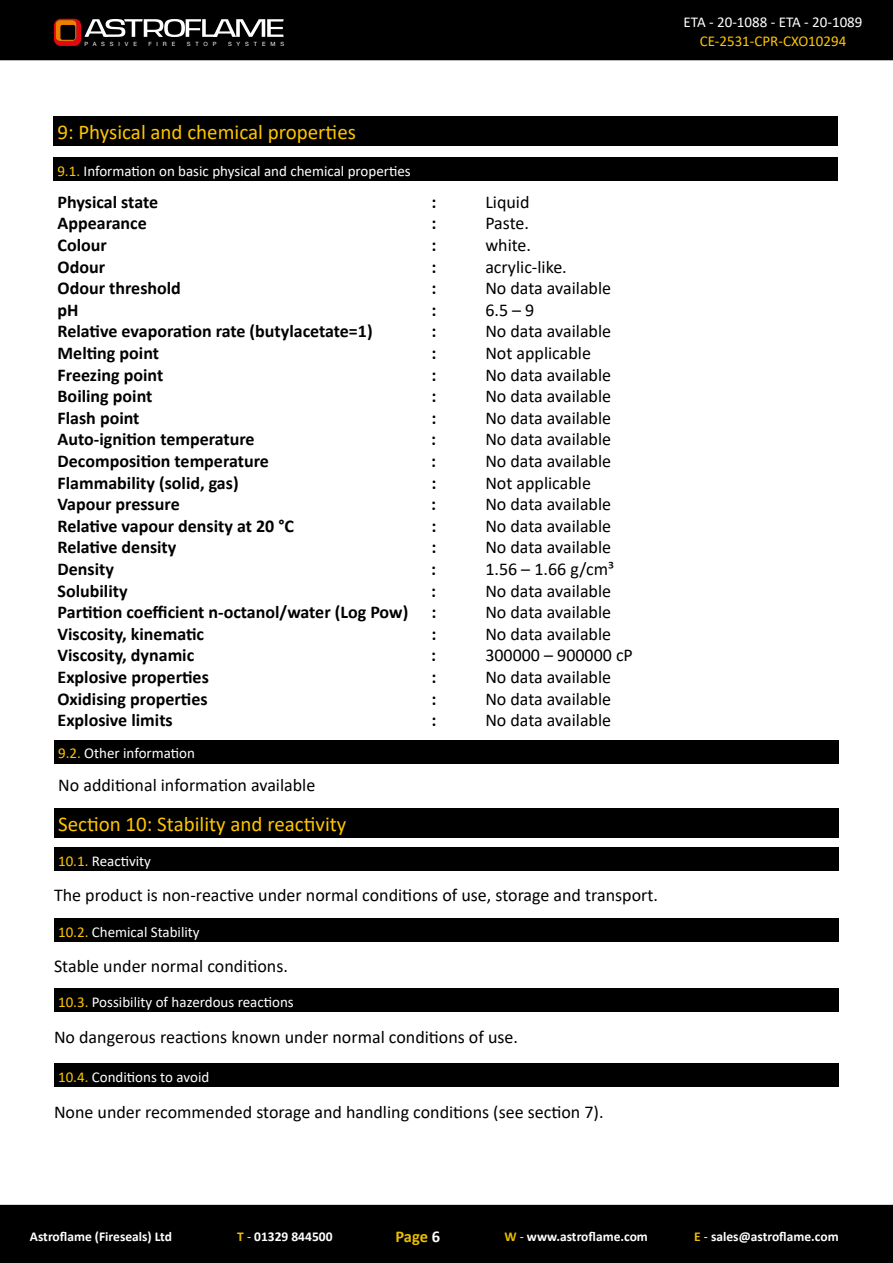
<style>
.page{position:relative;width:893px;height:1263px;background:#fff}
.page>*{position:absolute;margin:0;border:0;box-sizing:border-box;transform-origin:0 0}
.t1{font:21px "Calibri";color:#fdc500}
.t2{font:18px "Calibri";color:#000}
.t3{font:700 18px "Calibri";color:#000}
.t4{font:700 16.5px "Calibri";color:#ebbe00}
.t5{font:15px "Calibri";color:#fff}
.t6{font:15px "Calibri";color:#fdc500}
.t7{font:700 13.5px "Calibri";color:#fff}
.t8{font:5.85px "Helvetica Neue";letter-spacing:.84em;color:#fff}
.s1{color:#fdc500}
.s2{color:#ebbe00}
.s3{font-weight:400}
.s4{color:#fff}
</style>
<div class="page">
<div style="left:0;top:0;width:893px;height:60px;background:#000"></div>
<div style="left:0;top:1205px;width:893px;height:58px;background:#000"></div>
<svg style="left:54px;top:19px;width:230px;height:27px"></svg>
<div style="left:53px;top:116px;width:785px;height:30px;background:#000"></div>
<div style="left:53px;top:157px;width:785px;height:23px;background:#000"></div>
<div style="left:54px;top:740px;width:785px;height:23px;background:#000"></div>
<div style="left:54px;top:808px;width:785px;height:30px;background:#000"></div>
<div style="left:54px;top:847px;width:785px;height:24px;background:#000"></div>
<div style="left:54px;top:918px;width:785px;height:24px;background:#000"></div>
<div style="left:54px;top:989px;width:785px;height:23px;background:#000"></div>
<div style="left:54px;top:1064px;width:785px;height:23px;background:#000"></div>
<p class="t5" style="left:684px;top:12px;width:180px">ETA - 20-1088 - ETA - 20-1089</p>
<p class="t8" style="left:84px;top:40px;width:54px">PASSIVE</p>
<p class="t8" style="left:148px;top:40px;width:28px">FIRE</p>
<p class="t8" style="left:187px;top:40px;width:31px">STOP</p>
<p class="t8" style="left:228px;top:40px;width:58px">SYSTEMS</p>
<p class="t6" style="left:700px;top:30px;width:148px">CE-2531-CPR-CXO10294</p>
<p class="t1" style="left:57px;top:117px;width:300px">9: Physical and chemical properties</p>
<p class="t5" style="left:57px;top:160px;width:355px"><span class="s1">9.1.</span> Information on basic physical and chemical properties</p>
<p class="t3" style="left:58px;top:189px;width:102px">Physical state</p>
<p class="t3" style="left:431px;top:189px;width:6px">:</p>
<p class="t2" style="left:485px;top:189px;width:46px">Liquid</p>
<p class="t3" style="left:58px;top:211px;width:91px">Appearance</p>
<p class="t3" style="left:431px;top:211px;width:6px">:</p>
<p class="t2" style="left:485px;top:211px;width:45px">Paste.</p>
<p class="t3" style="left:58px;top:232px;width:51px">Colour</p>
<p class="t3" style="left:431px;top:232px;width:6px">:</p>
<p class="t2" style="left:485px;top:233px;width:47px">white.</p>
<p class="t3" style="left:58px;top:254px;width:49px">Odour</p>
<p class="t3" style="left:431px;top:254px;width:6px">:</p>
<p class="t2" style="left:485px;top:254px;width:83px">acrylic-like.</p>
<p class="t3" style="left:58px;top:275px;width:125px">Odour threshold</p>
<p class="t3" style="left:431px;top:275px;width:6px">:</p>
<p class="t2" style="left:485px;top:276px;width:127px">No data available</p>
<p class="t3" style="left:58px;top:297px;width:23px">pH</p>
<p class="t3" style="left:431px;top:297px;width:6px">:</p>
<p class="t2" style="left:485px;top:297px;width:51px">6.5 – 9</p>
<p class="t3" style="left:58px;top:319px;width:317px">Relative evaporation rate (butylacetate=1)</p>
<p class="t3" style="left:431px;top:319px;width:6px">:</p>
<p class="t2" style="left:485px;top:319px;width:127px">No data available</p>
<p class="t3" style="left:58px;top:340px;width:103px">Melting point</p>
<p class="t3" style="left:431px;top:340px;width:6px">:</p>
<p class="t2" style="left:485px;top:341px;width:107px">Not applicable</p>
<p class="t3" style="left:58px;top:362px;width:107px">Freezing point</p>
<p class="t3" style="left:431px;top:362px;width:6px">:</p>
<p class="t2" style="left:485px;top:362px;width:127px">No data available</p>
<p class="t3" style="left:58px;top:383px;width:96px">Boiling point</p>
<p class="t3" style="left:431px;top:383px;width:6px">:</p>
<p class="t2" style="left:485px;top:384px;width:127px">No data available</p>
<p class="t3" style="left:58px;top:405px;width:83px">Flash point</p>
<p class="t3" style="left:431px;top:405px;width:6px">:</p>
<p class="t2" style="left:485px;top:405px;width:127px">No data available</p>
<p class="t3" style="left:58px;top:427px;width:199px">Auto-ignition temperature</p>
<p class="t3" style="left:431px;top:427px;width:6px">:</p>
<p class="t2" style="left:485px;top:427px;width:127px">No data available</p>
<p class="t3" style="left:58px;top:448px;width:213px">Decomposition temperature</p>
<p class="t3" style="left:431px;top:448px;width:6px">:</p>
<p class="t2" style="left:485px;top:449px;width:127px">No data available</p>
<p class="t3" style="left:58px;top:470px;width:183px">Flammability (solid, gas)</p>
<p class="t3" style="left:431px;top:470px;width:6px">:</p>
<p class="t2" style="left:485px;top:470px;width:107px">Not applicable</p>
<p class="t3" style="left:58px;top:491px;width:124px">Vapour pressure</p>
<p class="t3" style="left:431px;top:491px;width:6px">:</p>
<p class="t2" style="left:485px;top:492px;width:127px">No data available</p>
<p class="t3" style="left:58px;top:513px;width:238px">Relative vapour density at 20 °C</p>
<p class="t3" style="left:431px;top:513px;width:6px">:</p>
<p class="t2" style="left:485px;top:513px;width:127px">No data available</p>
<p class="t3" style="left:58px;top:535px;width:120px">Relative density</p>
<p class="t3" style="left:431px;top:535px;width:6px">:</p>
<p class="t2" style="left:485px;top:535px;width:127px">No data available</p>
<p class="t3" style="left:58px;top:556px;width:58px">Density</p>
<p class="t3" style="left:431px;top:556px;width:6px">:</p>
<p class="t2" style="left:485px;top:557px;width:130px">1.56 – 1.66 g/cm³</p>
<p class="t3" style="left:58px;top:578px;width:72px">Solubility</p>
<p class="t3" style="left:431px;top:578px;width:6px">:</p>
<p class="t2" style="left:485px;top:578px;width:127px">No data available</p>
<p class="t3" style="left:58px;top:599px;width:352px">Partition coefficient n-octanol/water (Log Pow)</p>
<p class="t3" style="left:431px;top:599px;width:6px">:</p>
<p class="t2" style="left:485px;top:600px;width:127px">No data available</p>
<p class="t3" style="left:58px;top:621px;width:148px">Viscosity, kinematic</p>
<p class="t3" style="left:431px;top:621px;width:6px">:</p>
<p class="t2" style="left:485px;top:621px;width:127px">No data available</p>
<p class="t3" style="left:58px;top:643px;width:138px">Viscosity, dynamic</p>
<p class="t3" style="left:431px;top:643px;width:6px">:</p>
<p class="t2" style="left:485px;top:643px;width:149px">300000 – 900000 cP</p>
<p class="t3" style="left:58px;top:664px;width:153px">Explosive properties</p>
<p class="t3" style="left:431px;top:664px;width:6px">:</p>
<p class="t2" style="left:485px;top:665px;width:127px">No data available</p>
<p class="t3" style="left:58px;top:686px;width:152px">Oxidising properties</p>
<p class="t3" style="left:431px;top:686px;width:6px">:</p>
<p class="t2" style="left:485px;top:686px;width:127px">No data available</p>
<p class="t3" style="left:58px;top:707px;width:117px">Explosive limits</p>
<p class="t3" style="left:431px;top:707px;width:6px">:</p>
<p class="t2" style="left:485px;top:708px;width:127px">No data available</p>
<p class="t5" style="left:58px;top:743px;width:138px"><span class="s1">9.2.</span> Other information</p>
<p class="t2" style="left:58px;top:773px;width:259px">No additional information available</p>
<p class="t1" style="left:58px;top:809px;width:290px">Section 10: Stability and reactivity</p>
<p class="t5" style="left:58px;top:850px;width:95px"><span class="s1">10.1.</span> Reactivity</p>
<p class="t2" style="left:54px;top:883px;width:605px">The product is non-reactive under normal conditions of use, storage and transport.</p>
<p class="t5" style="left:58px;top:921px;width:143px"><span class="s1">10.2.</span> Chemical Stability</p>
<p class="t2" style="left:54px;top:953px;width:235px">Stable under normal conditions.</p>
<p class="t5" style="left:58px;top:992px;width:237px"><span class="s1">10.3.</span> Possibility of hazerdous reactions</p>
<p class="t2" style="left:54px;top:1024px;width:465px">No dangerous reactions known under normal conditions of use.</p>
<p class="t5" style="left:58px;top:1067px;width:153px"><span class="s1">10.4.</span> Conditions to avoid</p>
<p class="t2" style="left:54px;top:1099px;width:551px">None under recommended storage and handling conditions (see section 7).</p>
<p class="t7" style="left:30px;top:1227px;width:144px">Astroflame (Fireseals) Ltd</p>
<p class="t7" style="left:237px;top:1227px;width:97px"><span class="s2">T</span> <span class="s3">-</span> 01329 844500</p>
<p class="t4" style="left:395px;top:1225px;width:46px">Page <span class="s4">6</span></p>
<p class="t7" style="left:504px;top:1227px;width:145px"><span class="s2">W</span> <span class="s3">-</span> www.astroflame.com</p>
<p class="t7" style="left:694px;top:1227px;width:146px"><span class="s2">E</span> <span class="s3">-</span> sales@astroflame.com</p>
</div>
